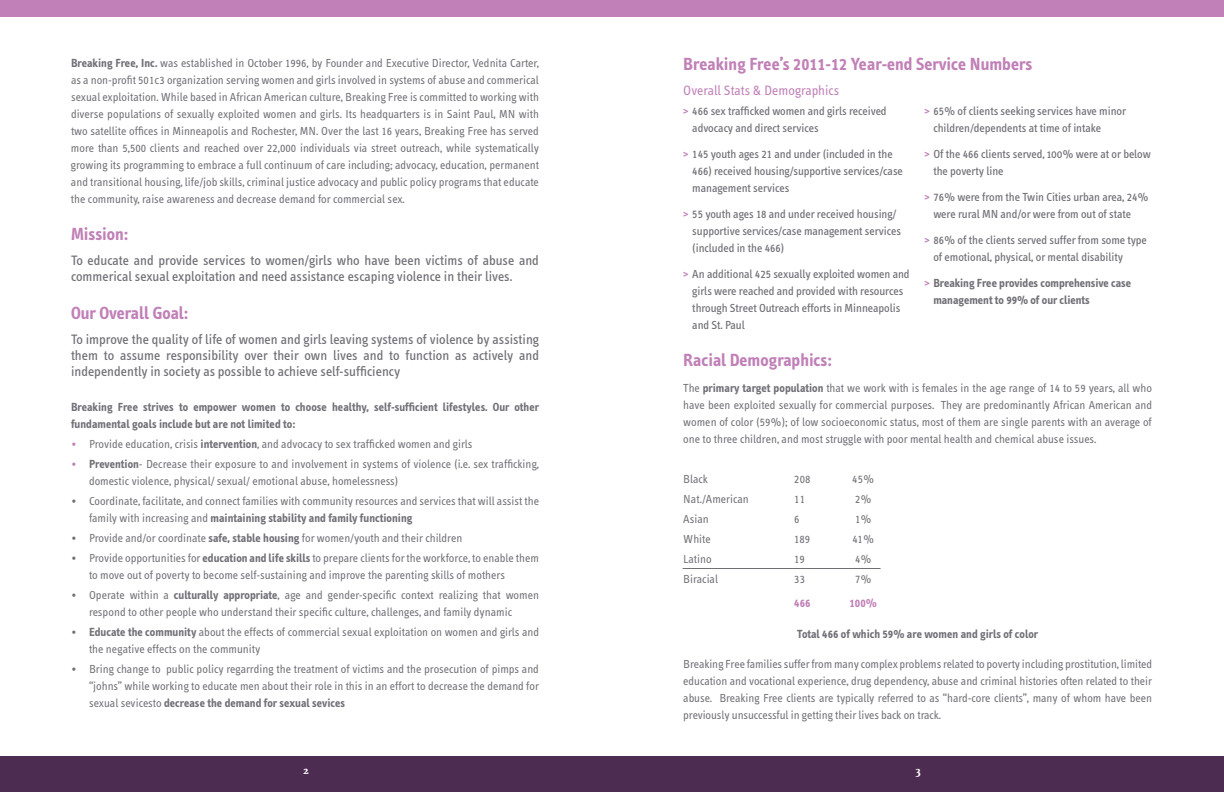
<style>
.page{position:relative;width:1224px;height:792px;background:#fff}
.page>*{position:absolute;margin:0;border:0;box-sizing:border-box;transform-origin:0 0}
.t1{font:700 18px "Info Text";color:#c180b7}
.t2{font:14px/16px "Info Text";color:#727077}
.t3{font:14px "Info Text";color:#c180b7}
.t4{font:700 14px "Seria";color:#fff}
.t5{font:12px/17px "Info Text";color:#727077}
.t6{font:12px/17px "Info Text";letter-spacing:-.005em;color:#727077}
.t7{font:700 12px/17px "Info Text";color:#727077}
.t8{font:12px "Info Text Normal Caps";color:#727077}
.t9{font:12px "Info Text Bold Caps";color:#c180b7}
.s1{font-weight:700}
.s2{font-family:"Info Text Normal Caps"}
.s3{color:#c180b7}
.s4{font-family:"Info Text Bold Caps";font-weight:400}
.s5{font-weight:700;color:#c180b7}
.s6{font-family:"Info Text Book Caps"}
.s7{font-family:"Info Text"}
.s8{font-family:"Info Text";font-weight:700}
</style>
<div class="page">
<div style="left:0;top:756px;width:1224px;height:36px;background:#4d2c51"></div>
<hr style="left:683px;top:568px;width:198px;height:1px;background:#727077">
<div style="left:0;top:0;width:1224px;height:17px;background:#c180b7"></div>
<p class="t5" style="left:71px;top:54px;width:470px;text-align:justify"><span class="s1">Breaking Free, Inc.</span> was established in October <span class="s2">1996</span>, by Founder and Executive Director, Vednita Carter, as a non-profit <span class="s2">501c3</span> organization serving women and girls involved in systems of abuse and commerical sexual exploitation. While based in African American culture, Breaking Free is committed to working with diverse populations of sexually exploited women and girls. Its headquarters is in Saint Paul, MN with two satellite offices in Minneapolis and Rochester, MN. Over the last <span class="s2">16</span> years, Breaking Free has served more than <span class="s2">5,500</span> clients and reached over <span class="s2">22,000</span> individuals via street outreach, while systematically growing its programming to embrace a full continuum of care including; advocacy, education, permanent and transitional housing, life/job skills, criminal justice advocacy and public policy programs that educate the community, raise awareness and decrease demand for commercial sex.</p>
<h1 class="t1" style="left:71px;top:223px;width:58px">Mission:</h1>
<p class="t2" style="left:71px;top:252px;width:469px">To educate and provide services to women/girls who have been victims of abuse and commerical sexual exploitation and need assistance escaping violence in their lives.</p>
<h1 class="t1" style="left:71px;top:303px;width:119px">Our Overall Goal:</h1>
<p class="t2" style="left:71px;top:332px;width:470px;text-align:justify">To improve the quality of life of women and girls leaving systems of violence by assisting them to assume responsibility over their own lives and to function as actively and independently in society as possible to achieve self-sufficiency</p>
<p class="t7" style="left:71px;top:399px;width:470px">Breaking Free strives to empower women to choose healthy, self-sufficient lifestyles. Our other fundamental goals include but are not limited to:</p>
<p class="t5" style="left:71px;top:436px;width:403px"><span class="s3">•</span> Provide education, crisis <span class="s1">intervention</span>, and advocacy to sex trafficked women and girls</p>
<p class="t5" style="left:89px;top:456px;width:452px;text-indent:-18px"><span class="s3">•</span> <span class="s1">Prevention</span>- Decrease their exposure to and involvement in systems of violence (i.e. sex trafficking, domestic violence, physical/ sexual/ emotional abuse, homelessness)</p>
<p class="t5" style="left:89px;top:493px;width:452px;text-indent:-18px">• Coordinate, facilitate, and connect families with community resources and services that will assist the family with increasing and <span class="s1">maintaining stability and family functioning</span></p>
<p class="t5" style="left:71px;top:530px;width:393px">• Provide and/or coordinate <span class="s1">safe, stable housing</span> for women/youth and their children</p>
<p class="t5" style="left:89px;top:550px;width:452px;text-indent:-18px">• Provide opportunities for <span class="s1">education and life skills</span> to prepare clients for the workforce, to enable them to move out of poverty to become self-sustaining and improve the parenting skills of mothers</p>
<p class="t5" style="left:89px;top:587px;width:452px;text-indent:-18px">• Operate within a <span class="s1">culturally appropriate</span>, age and gender-specific context realizing that women respond to other people who understand their specific culture, challenges, and family dynamic</p>
<p class="t5" style="left:89px;top:624px;width:452px;text-indent:-18px">• <span class="s1">Educate the community</span> about the effects of commercial sexual exploitation on women and girls and the negative effects on the community</p>
<p class="t5" style="left:89px;top:661px;width:452px;text-align:justify;text-indent:-18px">• Bring change to public policy regarrding the treatment of victims and the prosecution of pimps and “johns” while working to educate men about their role in this in an effort to decrease the demand for sexual sevicesto <span class="s1">decrease the demand for sexual sevices</span></p>
<h1 class="t1" style="left:683px;top:53px;width:351px">Breaking Free’s <span class="s4">2011-12</span> Year-end Service Numbers</h1>
<p class="t3" style="left:683px;top:82px;width:157px">Overall Stats &amp; Demographics</p>
<p class="t6" style="left:692px;top:102px;width:196px;text-indent:-9px"><span class="s5">&gt;</span> <span class="s6">466</span> sex trafficked women and girls received advocacy and direct services</p>
<p class="t6" style="left:692px;top:145px;width:212px;text-indent:-9px"><span class="s5">&gt;</span> <span class="s6">145</span> youth ages <span class="s6">21</span> and under (included in the<br><span class="s6">466</span>) received housing/supportive services/case management services</p>
<p class="t6" style="left:692px;top:205px;width:210px;text-indent:-9px"><span class="s5">&gt;</span> <span class="s6">55</span> youth ages <span class="s6">18</span> and under received housing/ supportive services/case management services (included in the <span class="s6">466</span>)</p>
<p class="t6" style="left:692px;top:265px;width:219px;text-indent:-9px"><span class="s5">&gt;</span> An additional <span class="s6">425</span> sexually exploited women and girls were reached and provided with resources through Street Outreach efforts in Minneapolis and St. Paul</p>
<p class="t6" style="left:933px;top:102px;width:194px;text-indent:-9px"><span class="s5">&gt;</span> <span class="s6">65</span>% of clients seeking services have minor children/dependents at time of intake</p>
<p class="t6" style="left:933px;top:145px;width:219px;text-indent:-9px"><span class="s5">&gt;</span> Of the <span class="s6">466</span> clients served, 100% were at or below the poverty line</p>
<p class="t6" style="left:933px;top:188px;width:217px;text-indent:-9px"><span class="s5">&gt;</span> <span class="s6">76</span>% were from the Twin Cities urban area, <span class="s6">24</span>% were rural MN and/or were from out of state</p>
<p class="t6" style="left:933px;top:231px;width:215px;text-indent:-9px"><span class="s5">&gt;</span> <span class="s6">86</span>% of the clients served suffer from some type of emotional, physical, or mental disability</p>
<p class="t7" style="left:933px;top:274px;width:199px;text-indent:-9px"><span class="s3">&gt;</span> Breaking Free provides comprehensive case management to <span class="s4">99</span>% of our clients</p>
<h1 class="t1" style="left:683px;top:349px;width:150px">Racial Demographics:</h1>
<p class="t5" style="left:683px;top:379px;width:470px;text-align:justify">The <span class="s1">primary target population</span> that we work with is females in the age range of <span class="s2">14</span> to <span class="s2">59</span> years, all who have been exploited sexually for commercial purposes. They are predominantly African American and women of color (<span class="s2">59</span>%); of low socioeconomic status, most of them are single parents with an average of one to three children, and most struggle with poor mental health and chemical abuse issues.</p>
<p class="t5" style="left:683px;top:470px;width:26px">Black</p>
<p class="t8" style="left:794px;top:472px;width:18px">208</p>
<p class="t8" style="left:852px;top:472px;width:24px">45<span class="s7">%</span></p>
<p class="t5" style="left:683px;top:490px;width:67px">Nat./American</p>
<p class="t8" style="left:794px;top:492px;width:12px">11</p>
<p class="t8" style="left:855px;top:492px;width:18px">2<span class="s7">%</span></p>
<p class="t5" style="left:683px;top:510px;width:27px">Asian</p>
<p class="t8" style="left:794px;top:512px;width:7px">6</p>
<p class="t8" style="left:855px;top:512px;width:18px">1<span class="s7">%</span></p>
<p class="t5" style="left:683px;top:530px;width:29px">White</p>
<p class="t8" style="left:794px;top:532px;width:17px">189</p>
<p class="t8" style="left:852px;top:532px;width:23px">41<span class="s7">%</span></p>
<p class="t5" style="left:683px;top:550px;width:30px">Latino</p>
<p class="t8" style="left:794px;top:552px;width:12px">19</p>
<p class="t8" style="left:855px;top:552px;width:18px">4<span class="s7">%</span></p>
<p class="t5" style="left:683px;top:570px;width:36px">Biracial</p>
<p class="t8" style="left:794px;top:572px;width:12px">33</p>
<p class="t8" style="left:855px;top:572px;width:18px">7<span class="s7">%</span></p>
<p class="t9" style="left:794px;top:596px;width:18px">466</p>
<p class="t9" style="left:850px;top:596px;width:29px">100<span class="s8">%</span></p>
<p class="t7" style="left:797px;top:625px;width:242px">Total <span class="s4">466</span> of which <span class="s4">59</span>% are women and girls of color</p>
<p class="t5" style="left:683px;top:656px;width:470px;text-align:justify">Breaking Free families suffer from many complex problems related to poverty including prostitution, limited education and vocational experience, drug dependency, abuse and criminal histories often related to their abuse. Breaking Free clients are typically referred to as “hard-core clients”, many of whom have been previously unsuccessful in getting their lives back on track.</p>
<p class="t4" style="left:303px;top:763px;width:7px">2</p>
<p class="t4" style="left:915px;top:763px;width:7px">3</p>
</div>
